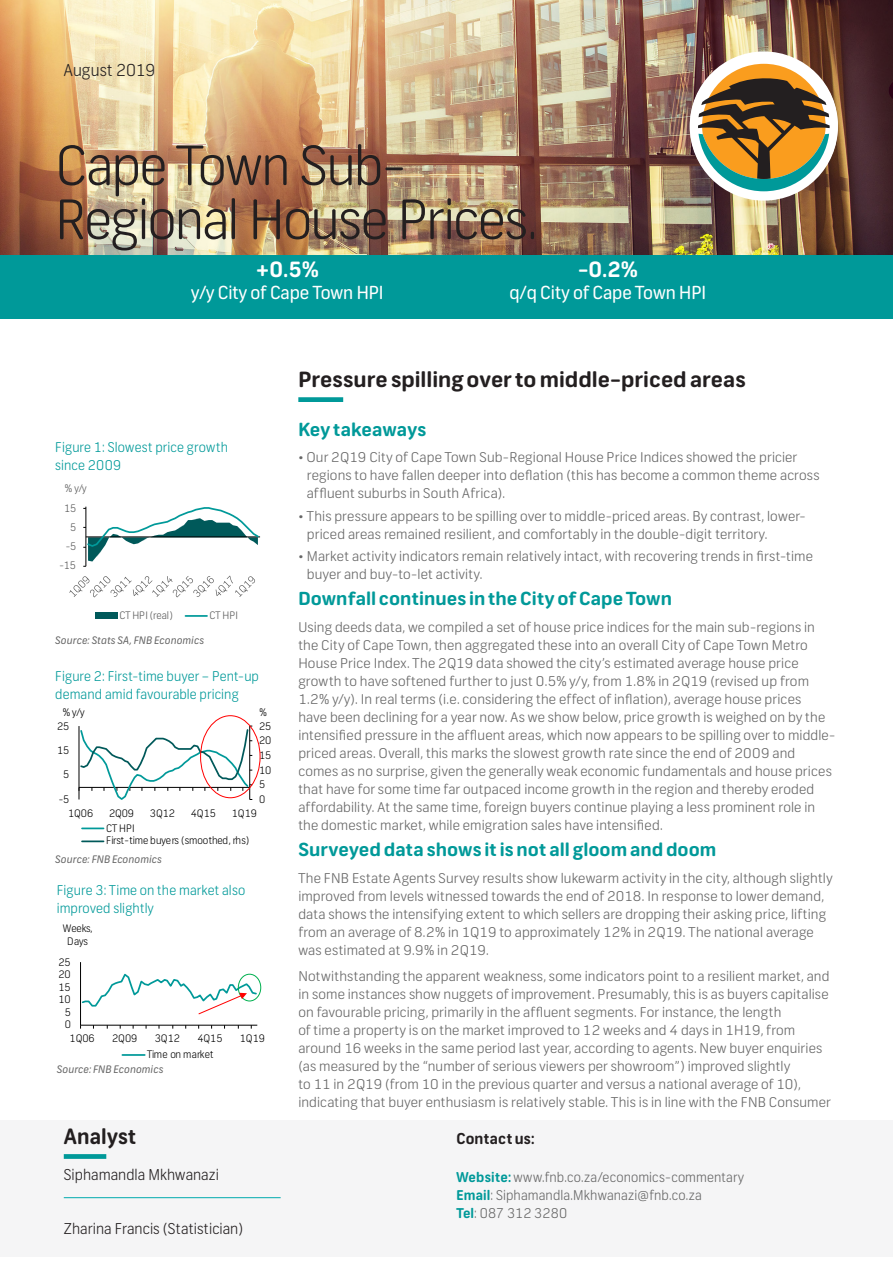
<style>
.page{position:relative;width:893px;height:1263px;background:#fff}
.page>*{position:absolute;margin:0;border:0;box-sizing:border-box;transform-origin:0 0}
.Header_main_heading{font:300 54px "FNB Sans";letter-spacing:-.025em;color:#231f20}
.t1{font:700 21px "FNB Sans";color:#231f20;scale:1.06 1}
.t2{font:700 21px "FNB Sans";color:#fff}
.t3{font:700 21px "FNB Sans";color:#231f20}
.BodyText{font:700 18px "FNB Sans";color:#099;scale:1.05 1}
.t4{font:18px "FNB Sans";color:#fff}
.t5{font:300 16.5px "FNB Sans";letter-spacing:.005em;color:#231f20}
.ContactUsContent{font:300 15px "FNB Sans";letter-spacing:.005em;color:#231f20}
.BodyText-2{font:700 15px "FNB Sans";letter-spacing:.015em;color:#231f20}
.BodyText-3{font:300 13.5px/18px "FNB Sans";letter-spacing:.01em;color:#666;scale:1.05 1}
.BodyText-4{font:300 13.5px/18px "FNB Sans";letter-spacing:.01em;color:#099}
.ContactUsContent-2{font:300 13.5px/18px "FNB Sans";letter-spacing:.01em;color:#666}
.BodyText-5{font:italic 10.5px "FNB Sans";letter-spacing:.015em;color:#666}
.t6{font:300 10.35px/12.5px "FNB Sans";letter-spacing:-.015em;color:#000}
.t7{font:300 10.35px "FNB Sans";letter-spacing:.005em;color:#595959}
.t8{font:300 10.35px "FNB Sans";letter-spacing:.005em;color:#000}
.s1{font-weight:700;color:#099}
</style>
<div class="page">
<img style="left:0;top:0;width:893px;height:255px">
<div style="left:690px;top:51px;width:148px;height:149px;background:#fff;border-radius:50%"></div>
<svg style="left:698px;top:64px;width:132px;height:128px;background:#967f50"></svg>
<div style="left:298px;top:397px;width:45px;height:5px;background:#099"></div>
<div style="left:0;top:1120px;width:893px;height:137px;background:#f5f5f6"></div>
<div style="left:64px;top:1154px;width:42px;height:5px;background:#099"></div>
<hr style="left:64px;top:1197px;width:217px;height:1px;background:#00aaad">
<div style="left:0;top:255px;width:305px;height:64px;background:#099"></div>
<div style="left:299px;top:255px;width:304px;height:64px;background:#099"></div>
<div style="left:594px;top:255px;width:299px;height:64px;background:#099"></div>
<svg style="left:79px;top:726px;width:173px;height:74px"></svg>
<hr style="left:82px;top:827px;width:22px;height:2px;background:#099">
<hr style="left:82px;top:840px;width:22px;height:2px;background:#00595a">
<div style="left:200px;top:715px;width:60px;height:83px;border:1px solid #f00;border-radius:50%"></div>
<svg style="left:83px;top:506px;width:177px;height:61px"></svg>
<svg style="left:69px;top:575px;width:186px;height:23px"></svg>
<div style="left:95px;top:612px;width:22px;height:6px;background:#00595a"></div>
<hr style="left:185px;top:615px;width:22px;height:2px;background:#099">
<hr style="left:80px;top:962px;width:1px;height:63px;background:#000">
<hr style="left:81px;top:1025px;width:176px;height:1px;background:#000">
<hr style="left:122px;top:1054px;width:23px;height:2px;background:#099">
<div style="left:238px;top:974px;width:23px;height:27px;border:1px solid #00b050;border-radius:50%"></div>
<svg style="left:81px;top:973px;width:177px;height:42px"></svg>
<p class="t5" style="left:64px;top:60px;width:93px">August 2019</p>
<p class="Header_main_heading" style="left:55px;top:133px;width:352px">Cape Town Sub-</p>
<p class="Header_main_heading" style="left:55px;top:187px;width:483px">Regional House Prices.</p>
<p class="t2" style="left:256px;top:257px;width:64px">+0.5%</p>
<p class="t4" style="left:191px;top:281px;width:194px">y/y City of Cape Town HPI</p>
<p class="t2" style="left:578px;top:257px;width:61px">-0.2%</p>
<p class="t4" style="left:510px;top:281px;width:198px">q/q City of Cape Town HPI</p>
<p class="BodyText-4" style="left:55px;top:439px;width:174px">Figure 1: Slowest price growth since 2009</p>
<p class="t7" style="left:65px;top:482px;width:23px">% y/y</p>
<p class="t7" style="left:64px;top:502px;width:14px">15</p>
<p class="t7" style="left:70px;top:521px;width:8px">5</p>
<p class="t7" style="left:66px;top:540px;width:12px">-5</p>
<p class="t7" style="left:60px;top:559px;width:18px">-15</p>
<p class="t7" style="left:119px;top:609px;width:55px">CT HPI (real)</p>
<p class="t7" style="left:210px;top:609px;width:30px">CT HPI</p>
<p class="BodyText-5" style="left:55px;top:634px;width:150px">Source: Stats SA, FNB Economics</p>
<p class="BodyText-4" style="left:55px;top:667px;width:205px">Figure 2: First-time buyer – Pent-up demand amid favourable pricing</p>
<p class="t6" style="left:63px;top:706px;width:23px">% y/y</p>
<p class="t6" style="left:259px;top:706px;width:9px">%</p>
<p class="t6" style="left:57px;top:720px;width:14px">25</p>
<p class="t6" style="left:259px;top:720px;width:14px">25</p>
<p class="t6" style="left:259px;top:734px;width:14px">20</p>
<p class="t6" style="left:57px;top:744px;width:14px">15</p>
<p class="t6" style="left:259px;top:749px;width:14px">15</p>
<p class="t6" style="left:63px;top:769px;width:8px">5</p>
<p class="t6" style="left:259px;top:764px;width:14px">10</p>
<p class="t6" style="left:259px;top:778px;width:8px">5</p>
<p class="t6" style="left:59px;top:793px;width:12px">-5</p>
<p class="t6" style="left:259px;top:793px;width:8px">0</p>
<p class="t6" style="left:68px;top:807px;width:27px">1Q06</p>
<p class="t6" style="left:109px;top:807px;width:27px">2Q09</p>
<p class="t6" style="left:150px;top:807px;width:27px">3Q12</p>
<p class="t6" style="left:191px;top:807px;width:27px">4Q15</p>
<p class="t6" style="left:232px;top:807px;width:27px">1Q19</p>
<p class="t6" style="left:106px;top:822px;width:145px">CT HPI<br>First-time buyers (smoothed, rhs)</p>
<p class="BodyText-5" style="left:55px;top:853px;width:108px">Source: FNB Economics</p>
<p class="BodyText-4" style="left:57px;top:881px;width:190px">Figure 3: Time on the market also improved slightly</p>
<p class="t6" style="left:63px;top:922px;width:31px;line-height:12.9px;text-align:center">Weeks,<br>Days</p>
<p class="t6" style="left:59px;top:956px;width:14px">25</p>
<p class="t6" style="left:59px;top:968px;width:14px">20</p>
<p class="t6" style="left:59px;top:981px;width:14px">15</p>
<p class="t6" style="left:59px;top:993px;width:14px">10</p>
<p class="t6" style="left:65px;top:1006px;width:8px">5</p>
<p class="t6" style="left:65px;top:1018px;width:8px">0</p>
<p class="t6" style="left:70px;top:1032px;width:27px">1Q06</p>
<p class="t6" style="left:112px;top:1032px;width:27px">2Q09</p>
<p class="t6" style="left:155px;top:1032px;width:27px">3Q12</p>
<p class="t6" style="left:197px;top:1032px;width:27px">4Q15</p>
<p class="t6" style="left:240px;top:1032px;width:27px">1Q19</p>
<p class="t8" style="left:147px;top:1048px;width:68px">Time on market</p>
<p class="BodyText-5" style="left:57px;top:1062px;width:108px">Source: FNB Economics</p>
<p class="t3" style="left:64px;top:1123px;width:74px">Analyst</p>
<p class="ContactUsContent" style="left:64px;top:1165px;width:157px">Siphamandla Mkhwanazi</p>
<p class="ContactUsContent" style="left:64px;top:1219px;width:181px">Zharina Francis (Statistician)</p>
<p class="t1" style="left:298px;top:366px;width:424px">Pressure spilling over to middle-priced areas</p>
<p class="BodyText" style="left:298px;top:418px;width:123px">Key takeaways</p>
<p class="BodyText-3" style="left:307px;top:448px;width:490px;text-indent:-9px">• Our 2Q19 City of Cape Town Sub-Regional House Price Indices showed the pricier regions to have fallen deeper into deflation (this has become a common theme across affluent suburbs in South Africa).</p>
<p class="BodyText-3" style="left:307px;top:507px;width:477px;text-indent:-9px">• This pressure appears to be spilling over to middle-priced areas. By contrast, lower&shy;priced areas remained resilient, and comfortably in the double-digit territory.</p>
<p class="BodyText-3" style="left:307px;top:547px;width:484px;text-indent:-9px">• Market activity indicators remain relatively intact, with recovering trends in first-time buyer and buy-to-let activity.</p>
<p class="BodyText" style="left:298px;top:588px;width:357px">Downfall continues in the City of Cape Town</p>
<p class="BodyText-3" style="left:298px;top:618px;width:513px">Using deeds data, we compiled a set of house price indices for the main sub-regions in the City of Cape Town, then aggregated these into an overall City of Cape Town Metro House Price Index. The 2Q19 data showed the city’s estimated average house price growth to have softened further to just 0.5% y/y, from 1.8% in 2Q19 (revised up from 1.2% y/y). In real terms (i.e. considering the effect of inflation), average house prices<br>have been declining for a year now. As we show below, price growth is weighed on by the intensified pressure in the affluent areas, which now appears to be spilling over to middle&shy;priced areas. Overall, this marks the slowest growth rate since the end of 2009 and comes as no surprise, given the generally weak economic fundamentals and house prices that have for some time far outpaced income growth in the region and thereby eroded affordability. At the same time, foreign buyers continue playing a less prominent role in the domestic market, while emigration sales have intensified.</p>
<p class="BodyText" style="left:298px;top:839px;width:400px">Surveyed data shows it is not all gloom and doom</p>
<p class="BodyText-3" style="left:298px;top:869px;width:510px">The FNB Estate Agents Survey results show lukewarm activity in the city, although slightly improved from levels witnessed towards the end of 2018. In response to lower demand, data shows the intensifying extent to which sellers are dropping their asking price, lifting from an average of 8.2% in 1Q19 to approximately 12% in 2Q19. The national average was estimated at 9.9% in 2Q19.</p>
<p class="BodyText-3" style="left:298px;top:967px;width:508px">Notwithstanding the apparent weakness, some indicators point to a resilient market, and in some instances show nuggets of improvement. Presumably, this is as buyers capitalise on favourable pricing, primarily in the affluent segments. For instance, the length<br>of time a property is on the market improved to 12 weeks and 4 days in 1H19, from around 16 weeks in the same period last year, according to agents. New buyer enquiries (as measured by the “number of serious viewers per showroom”) improved slightly<br>to 11 in 2Q19 (from 10 in the previous quarter and versus a national average of 10), indicating that buyer enthusiasm is relatively stable. This is in line with the FNB Consumer</p>
<p class="BodyText-2" style="left:456px;top:1129px;width:80px">Contact us:</p>
<p class="ContactUsContent-2" style="left:456px;top:1168px;width:289px"><span class="s1">Website:</span> www.fnb.co.za/economics-commentary<br><span class="s1">Email</span>: Siphamandla.Mkhwanazi@fnb.co.za<br><span class="s1">Tel</span>: 087 312 3280</p>
</div>
